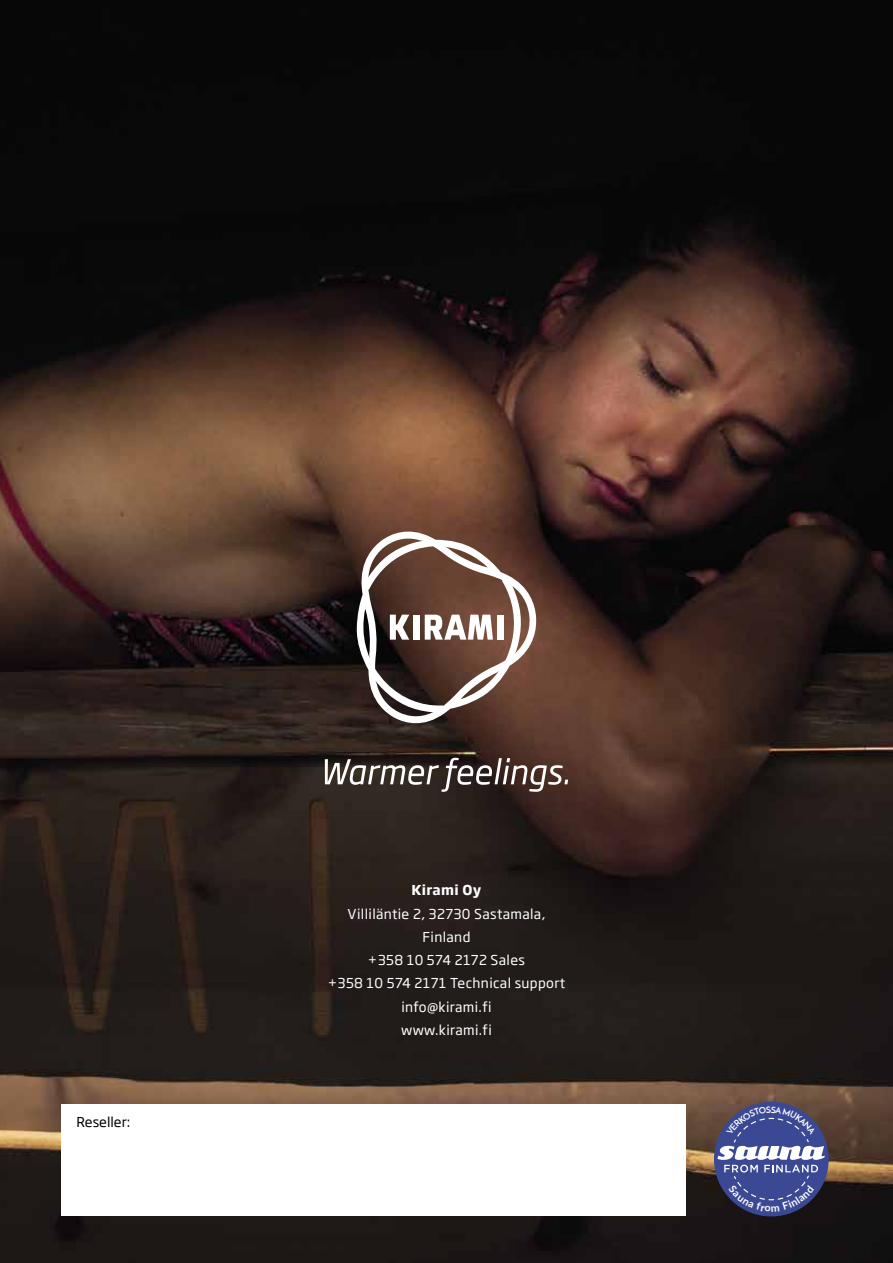
<style>
.page{position:relative;width:893px;height:1263px;background:#fff}
.page>*{position:absolute;margin:0;border:0;box-sizing:border-box;transform-origin:0 0}
.t1{font:13.5px/23.2px "Soho Gothic Pro";letter-spacing:.025em;color:#fff;text-align:center}
.t2{font:13.5px "Soho Gothic Pro";color:#000}
.t3{font:700 13.5px "Soho Gothic Pro";letter-spacing:.03em;color:#fff}
</style>
<div class="page">
<img style="left:0;top:0;width:893px;height:1263px">
<svg style="left:325px;top:758px;width:243px;height:34px"></svg>
<svg style="left:357px;top:526px;width:180px;height:202px"></svg>
<div style="left:62px;top:1104px;width:624px;height:111px;background:#fff"></div>
<div style="left:714px;top:1102px;width:115px;height:114px;border:3px solid #3b4894;border-radius:50%"></div>
<svg style="left:717px;top:1106px;width:108px;height:106px;background:#545c93"></svg>
<p class="t2" style="left:77px;top:1111px;width:55px">Reseller:</p>
<p class="t3" style="left:411px;top:880px;width:72px">Kirami Oy</p>
<p class="t1" style="left:328px;top:901px;width:239px">Villiläntie 2, 32730 Sastamala,<br>Finland<br>+358 10 574 2172 Sales<br>+358 10 574 2171 Technical support info@kirami.fi<br>www.kirami.fi</p>
</div>
